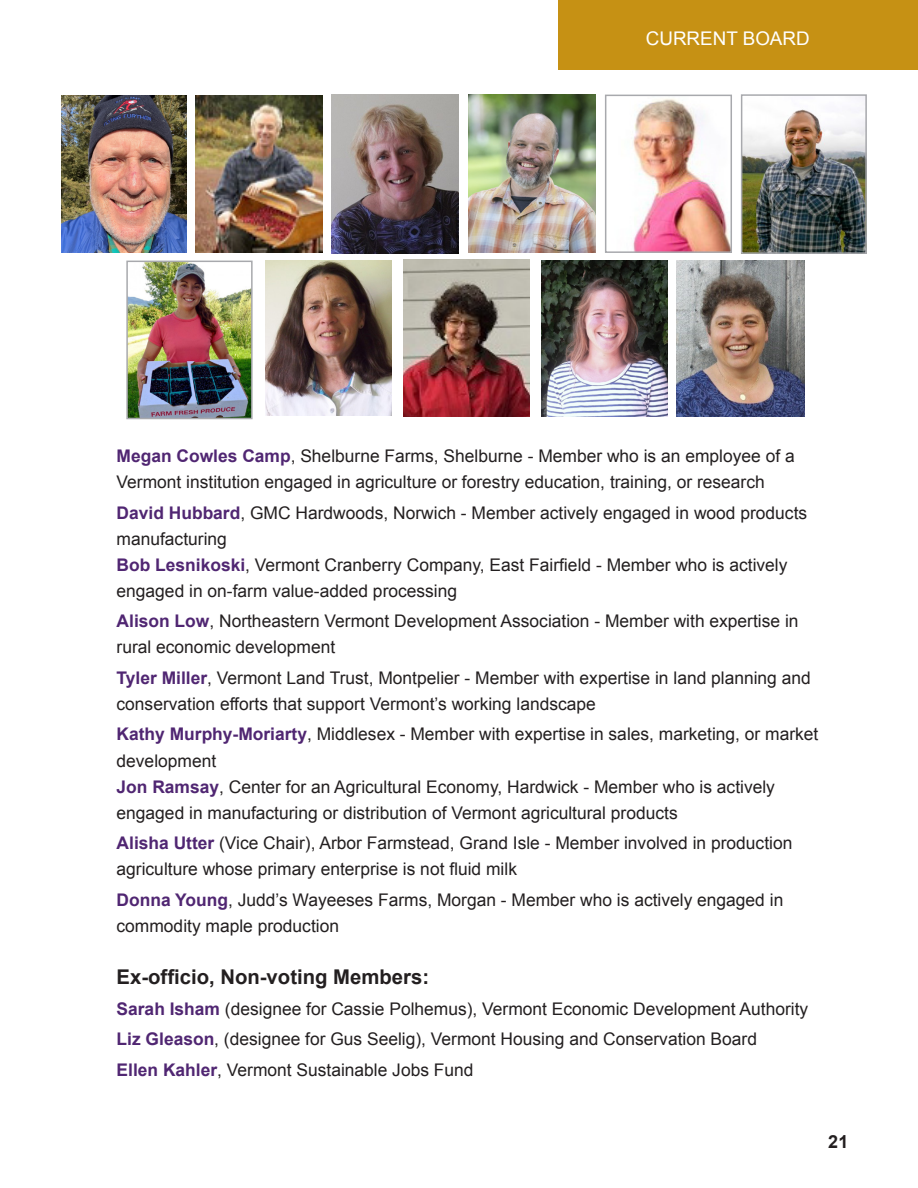
<style>
.page{position:relative;width:918px;height:1188px;background:#fff}
.page>*{position:absolute;margin:0;border:0;box-sizing:border-box;transform-origin:0 0}
.t1{font:700 20.25px "Arial";color:#231f20}
.t2{font:18.9px "Arial";color:#fff}
.t3{font:700 18px "Arial";color:#231f20}
.t4{font:17.4px/26.1px "Arial";color:#231f20}
.s1{font-weight:700;color:#502672}
</style>
<div class="page">
<div style="left:559px;top:0;width:359px;height:70px;background:#c69114"></div>
<img style="left:331px;top:95px;width:128px;height:159px">
<img style="left:265px;top:261px;width:126px;height:155px">
<img style="left:542px;top:261px;width:126px;height:156px">
<img style="left:744px;top:97px;width:120px;height:154px">
<div style="left:741px;top:94px;width:126px;height:160px;border:2px solid #a8a9ad"></div>
<img style="left:129px;top:264px;width:121px;height:152px">
<div style="left:126px;top:261px;width:127px;height:158px;border:2px solid #a8a9ad"></div>
<img style="left:196px;top:96px;width:126px;height:157px">
<img style="left:62px;top:96px;width:125px;height:157px">
<img style="left:677px;top:261px;width:127px;height:156px">
<img style="left:404px;top:260px;width:125px;height:157px">
<img style="left:469px;top:95px;width:126px;height:158px">
<img style="left:632px;top:99px;width:97px;height:151px">
<div style="left:605px;top:95px;width:127px;height:158px;border:2px solid #a8a9ad"></div>
<p class="t2" style="left:646px;top:26px;width:165px">CURRENT BOARD</p>
<p class="t4" style="left:117px;top:443px;width:680px"><span class="s1">Megan Cowles Camp</span>, Shelburne Farms, Shelburne - Member who is an employee of a<br>Vermont institution engaged in agriculture or forestry education, training, or research</p>
<p class="t4" style="left:117px;top:500px;width:692px"><span class="s1">David Hubbard</span>, GMC Hardwoods, Norwich - Member actively engaged in wood products manufacturing</p>
<p class="t4" style="left:117px;top:552px;width:672px"><span class="s1">Bob Lesnikoski</span>, Vermont Cranberry Company, East Fairfield - Member who is actively engaged in on-farm value-added processing</p>
<p class="t4" style="left:117px;top:608px;width:683px"><span class="s1">Alison Low</span>, Northeastern Vermont Development Association - Member with expertise in rural economic development</p>
<p class="t4" style="left:117px;top:665px;width:696px"><span class="s1">Tyler Miller</span>, Vermont Land Trust, Montpelier - Member with expertise in land planning and conservation efforts that support Vermont’s working landscape</p>
<p class="t4" style="left:117px;top:722px;width:703px"><span class="s1">Kathy Murphy-Moriarty</span>, Middlesex - Member with expertise in sales, marketing, or market development</p>
<p class="t4" style="left:117px;top:774px;width:660px"><span class="s1">Jon Ramsay</span>, Center for an Agricultural Economy, Hardwick - Member who is actively engaged in manufacturing or distribution of Vermont agricultural products</p>
<p class="t4" style="left:117px;top:830px;width:677px"><span class="s1">Alisha Utter</span> (Vice Chair), Arbor Farmstead, Grand Isle - Member involved in production agriculture whose primary enterprise is not fluid milk</p>
<p class="t4" style="left:117px;top:887px;width:668px"><span class="s1">Donna Young</span>, Judd’s Wayeeses Farms, Morgan - Member who is actively engaged in commodity maple production</p>
<p class="t1" style="left:117px;top:964px;width:314px">Ex-officio, Non-voting Members:</p>
<p class="t4" style="left:117px;top:996px;width:693px"><span class="s1">Sarah Isham</span> (designee for Cassie Polhemus), Vermont Economic Development Authority</p>
<p class="t4" style="left:117px;top:1026px;width:642px"><span class="s1">Liz Gleason</span>, (designee for Gus Seelig), Vermont Housing and Conservation Board</p>
<p class="t4" style="left:117px;top:1057px;width:358px"><span class="s1">Ellen Kahler</span>, Vermont Sustainable Jobs Fund</p>
<p class="t3" style="left:828px;top:1130px;width:22px">21</p>
</div>
